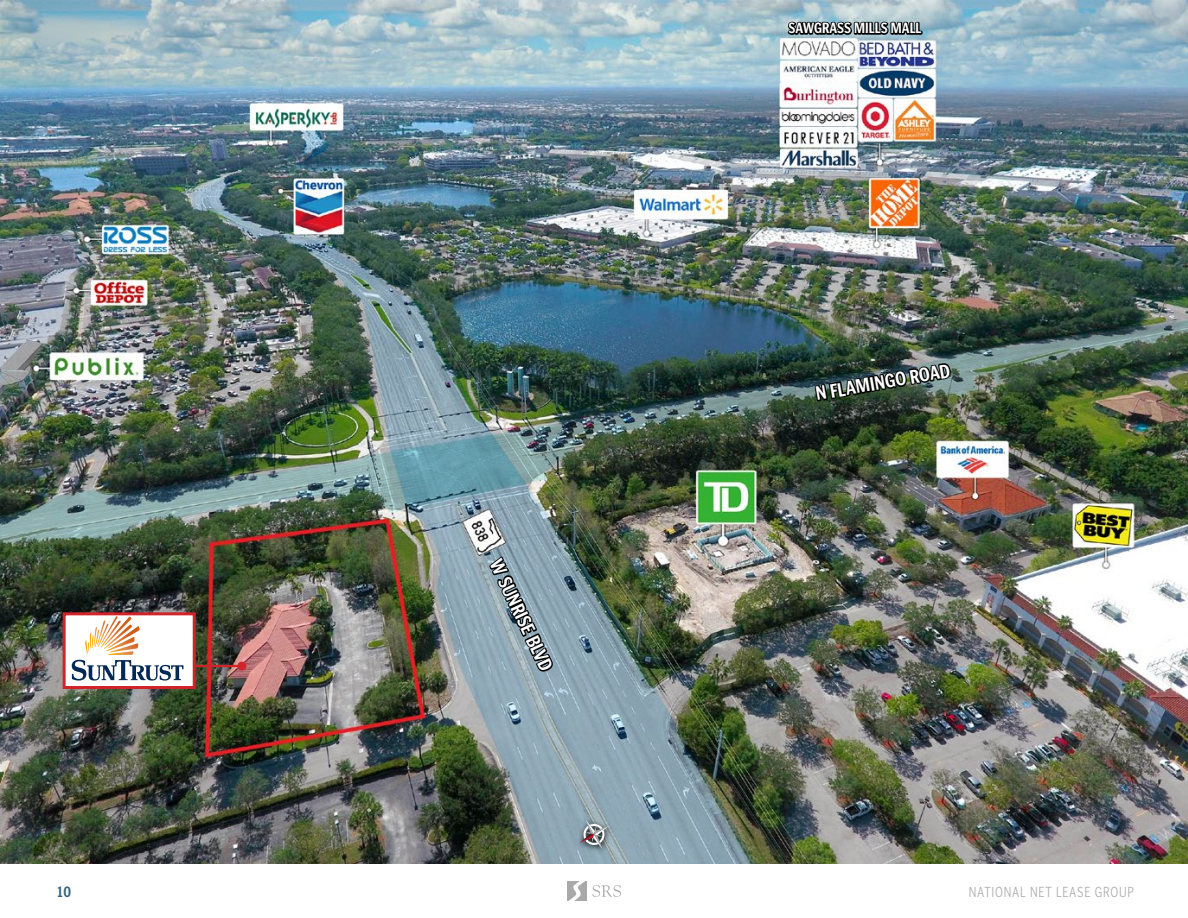
<style>
.page{position:relative;width:1188px;height:918px;background:#fff}
.page>*{position:absolute;margin:0;border:0;box-sizing:border-box;transform-origin:0 0}
.t1{font:700 19.5px "Poynter Gothic Text Cond";color:#fff}
.t2{font:300 15px "Poynter Gothic Text Cond";letter-spacing:.05em;color:#aaa9aa}
.t3{font:700 15px "Poynter Gothic Text Cond";letter-spacing:-.005em;color:#fff}
.t4{font:700 15px "Poynter Gothic Text Cond";color:#37657f}
</style>
<div class="page">
<img style="left:0;top:0;width:1188px;height:864px">
<svg style="left:564px;top:805px;width:59px;height:59px;background:#91a4af"></svg>
<svg style="left:567px;top:881px;width:54px;height:20px"></svg>
<img style="left:813px;top:358px;width:139px;height:46px">
<svg style="left:482px;top:554px;width:71px;height:120px;background:#758993"></svg>
<svg style="left:786px;top:5px;width:138px;height:39px;background:#849499"></svg>
<hr style="left:184px;top:665px;width:58px;height:2px;background:#d2232a">
<div style="left:237px;top:661px;width:9px;height:10px;background:#d2232a;border-radius:50%"></div>
<div style="left:64px;top:614px;width:130px;height:74px;background:#fff"></div>
<svg style="left:72px;top:616px;width:112px;height:65px"></svg>
<div style="left:63px;top:612px;width:133px;height:77px;border:3px solid #d2232a"></div>
<p class="t3" style="left:789px;top:20px;width:134px">SAWGRASS MILLS MALL</p>
<p class="t1" style="left:505px;top:556px;width:123px;rotate:65deg">W SUNRISE BLVD</p>
<p class="t1" style="left:814px;top:383px;width:137px;rotate:-10deg">N FLAMINGO ROAD</p>
<p class="t4" style="left:58px;top:883px;width:15px">10</p>
<p class="t2" style="left:969px;top:884px;width:166px">NATIONAL NET LEASE GROUP</p>
</div>
